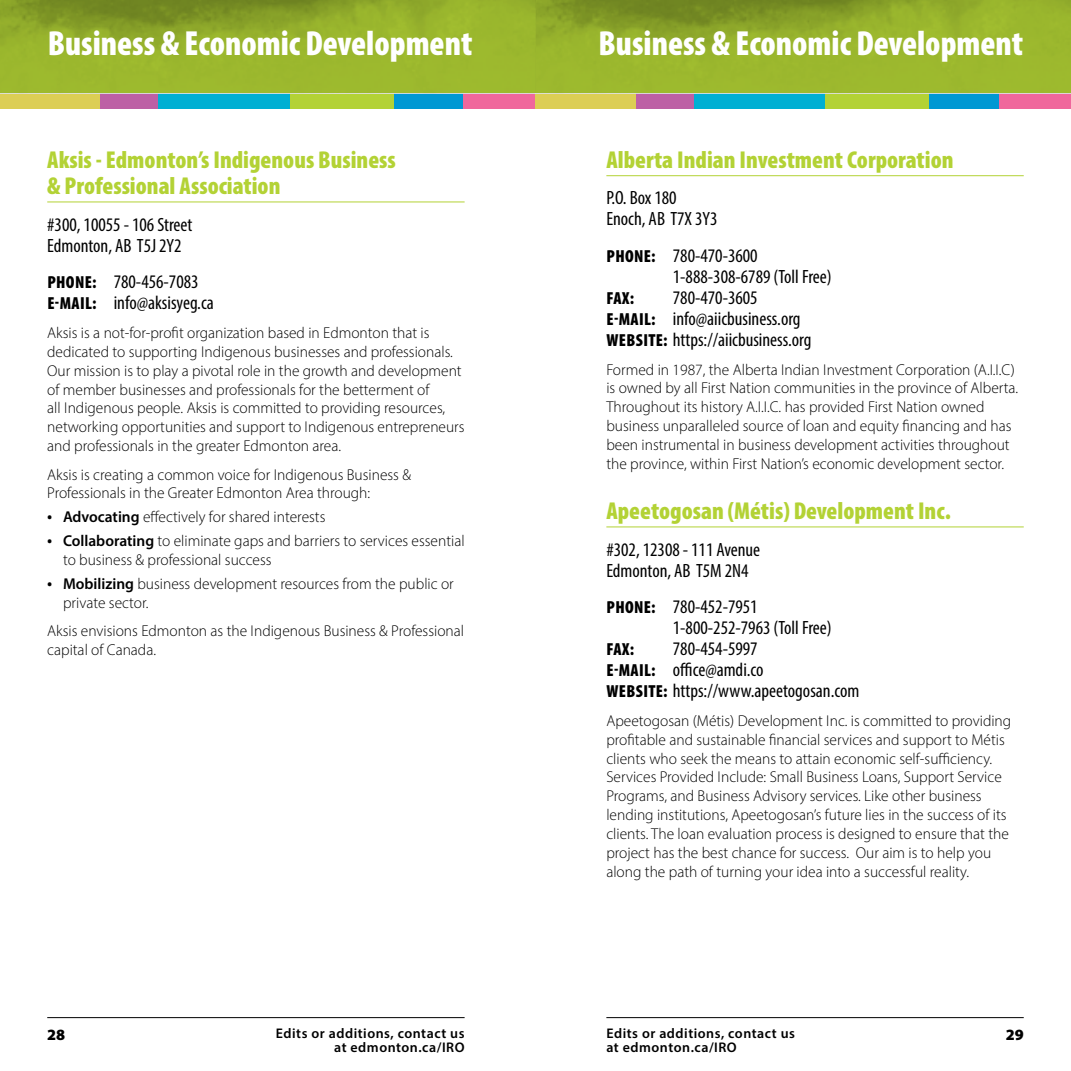
<style>
.page{position:relative;width:1071px;height:1071px;background:#fff}
.page>*{position:absolute;margin:0;border:0;box-sizing:border-box;transform-origin:0 0}
.t1{font:900 condensed 35px "Myriad Pro";color:#fff}
.t2{font:900 condensed 24.5px/26.2px "Myriad Pro";color:#b3d235}
.t3{font:condensed 19.25px/21px "Myriad Pro";color:#000}
.t4{font:900 condensed 17.5px "Myriad Pro";letter-spacing:.01em;color:#000}
.t5{font:300 15.75px/18.9px "Myriad Pro";color:#000}
.t6{font:900 15.75px "Myriad Pro";color:#000}
.t7{font:14px/14px "Myriad Variable Concept";letter-spacing:.035em;color:#000;text-align:right}
.s1{font-weight:900;font-size:17.5px}
.s2{font-weight:900;font-stretch:condensed;font-size:17.5px}
.s3{font-weight:600}
</style>
<div class="page">
<hr style="left:47px;top:1017px;width:418px;height:1px;background:#000">
<hr style="left:606px;top:1017px;width:418px;height:1px;background:#000">
<hr style="left:47px;top:202px;width:418px;height:1px;background:#b3d235">
<hr style="left:606px;top:175px;width:418px;height:1px;background:#b3d235">
<hr style="left:606px;top:526px;width:418px;height:1px;background:#b3d235">
<div style="left:463px;top:93px;width:73px;height:16px;background:#f0679c"></div>
<div style="left:394px;top:93px;width:69px;height:16px;background:#0098d3"></div>
<div style="left:290px;top:93px;width:104px;height:16px;background:#b3d235"></div>
<div style="left:158px;top:93px;width:132px;height:16px;background:#00afd3"></div>
<div style="left:100px;top:93px;width:58px;height:16px;background:#bd60a5"></div>
<div style="left:0;top:93px;width:100px;height:16px;background:#dcce54"></div>
<div style="left:999px;top:93px;width:72px;height:16px;background:#f0679c"></div>
<div style="left:929px;top:93px;width:70px;height:16px;background:#0098d3"></div>
<div style="left:825px;top:93px;width:104px;height:16px;background:#b3d235"></div>
<div style="left:694px;top:93px;width:131px;height:16px;background:#00afd3"></div>
<div style="left:636px;top:93px;width:58px;height:16px;background:#bd60a5"></div>
<div style="left:536px;top:93px;width:100px;height:16px;background:#dcce54"></div>
<svg style="left:0;top:0;width:536px;height:93px;background:#95b02b"></svg>
<svg style="left:536px;top:0;width:535px;height:93px;background:#95b02b"></svg>
<h1 class="t1" style="left:48px;top:21px;width:426px">Business &amp; Economic Development</h1>
<h1 class="t1" style="left:599px;top:21px;width:426px">Business &amp; Economic Development</h1>
<h2 class="t2" style="left:47px;top:146px;width:350px">Aksis - Edmonton’s Indigenous Business &amp; Professional Association</h2>
<p class="t3" style="left:47px;top:214px;width:147px">#300, 10055 - 106 Street<br>Edmonton, AB T5J 2Y2</p>
<p class="t3" style="left:47px;top:271px;width:168px"><span class="s1">PHONE:</span> 780-456-7083<br><span class="s1">E-MAIL:</span> info@aksisyeg.ca</p>
<p class="t5" style="left:47px;top:323px;width:419px">Aksis is a not-for-profit organization based in Edmonton that is dedicated to supporting Indigenous businesses and professionals.<br>Our mission is to play a pivotal role in the growth and development of member businesses and professionals for the betterment of<br>all Indigenous people. Aksis is committed to providing resources, networking opportunities and support to Indigenous entrepreneurs and professionals in the greater Edmonton area.</p>
<p class="t5" style="left:47px;top:465px;width:365px">Aksis is creating a common voice for Indigenous Business &amp;<br>Professionals in the Greater Edmonton Area through:</p>
<p class="t5" style="left:47px;top:508px;width:280px"><span class="s2">•</span> <span class="s3">Advocating</span> effectively for shared interests</p>
<p class="t5" style="left:63px;top:531px;width:403px;text-indent:-16px"><span class="s2">•</span> <span class="s3">Collaborating</span> to eliminate gaps and barriers to services essential to business &amp; professional success</p>
<p class="t5" style="left:63px;top:574px;width:392px;text-indent:-16px"><span class="s2">•</span> <span class="s3">Mobilizing</span> business development resources from the public or private sector.</p>
<p class="t5" style="left:47px;top:622px;width:418px">Aksis envisions Edmonton as the Indigenous Business &amp; Professional capital of Canada.</p>
<h2 class="t2" style="left:606px;top:146px;width:349px">Alberta Indian Investment Corporation</h2>
<p class="t3" style="left:606px;top:187px;width:113px">P.O. Box 180<br>Enoch, AB T7X 3Y3</p>
<p class="t3" style="left:673px;top:245px;width:160px;text-indent:-66px"><span class="s1">PHONE:</span> 780-470-3600<br>1-888-308-6789 (Toll Free)</p>
<p class="t4" style="left:607px;top:287px;width:29px">FAX:</p>
<p class="t3" style="left:607px;top:287px;width:206px;text-indent:66px">780-470-3605<br><span class="s1">E-MAIL:</span> info@aiicbusiness.org<br><span class="s1">WEBSITE:</span> https://aiicbusiness.org</p>
<p class="t5" style="left:606px;top:360px;width:413px">Formed in 1987, the Alberta Indian Investment Corporation (A.I.I.C) is owned by all First Nation communities in the province of Alberta.<br>Throughout its history A.I.I.C. has provided First Nation owned business unparalleled source of loan and equity financing and has been instrumental in business development activities throughout the province, within First Nation’s economic development sector.</p>
<h2 class="t2" style="left:606px;top:497px;width:346px">Apeetogosan (Métis) Development Inc.</h2>
<p class="t3" style="left:606px;top:539px;width:155px">#302, 12308 - 111 Avenue<br>Edmonton, AB T5M 2N4</p>
<p class="t3" style="left:673px;top:596px;width:160px;text-indent:-66px"><span class="s1">PHONE:</span> 780-452-7951<br>1-800-252-7963 (Toll Free)</p>
<p class="t4" style="left:607px;top:638px;width:29px">FAX:</p>
<p class="t3" style="left:607px;top:638px;width:254px;text-indent:66px">780-454-5997<br><span class="s1">E-MAIL:</span> office@amdi.co<br><span class="s1">WEBSITE:</span> https://www.apeetogosan.com</p>
<p class="t5" style="left:606px;top:711px;width:406px">Apeetogosan (Métis) Development Inc. is committed to providing profitable and sustainable financial services and support to Métis clients who seek the means to attain economic self-sufficiency.<br>Services Provided Include: Small Business Loans, Support Service Programs, and Business Advisory services. Like other business lending institutions, Apeetogosan’s future lies in the success of its clients. The loan evaluation process is designed to ensure that the project has the best chance for success. Our aim is to help you along the path of turning your idea into a successful reality.</p>
<p class="t6" style="left:47px;top:1024px;width:20px">28</p>
<p class="t7" style="left:276px;top:1027px;width:190px">Edits or additions, contact us at edmonton.ca/IRO</p>
<p class="t7" style="left:606px;top:1027px;width:190px">Edits or additions, contact us</p>
<p class="t6" style="left:1006px;top:1024px;width:20px">29</p>
<p class="t7" style="left:606px;top:1041px;width:132px">at edmonton.ca/IRO</p>
</div>
